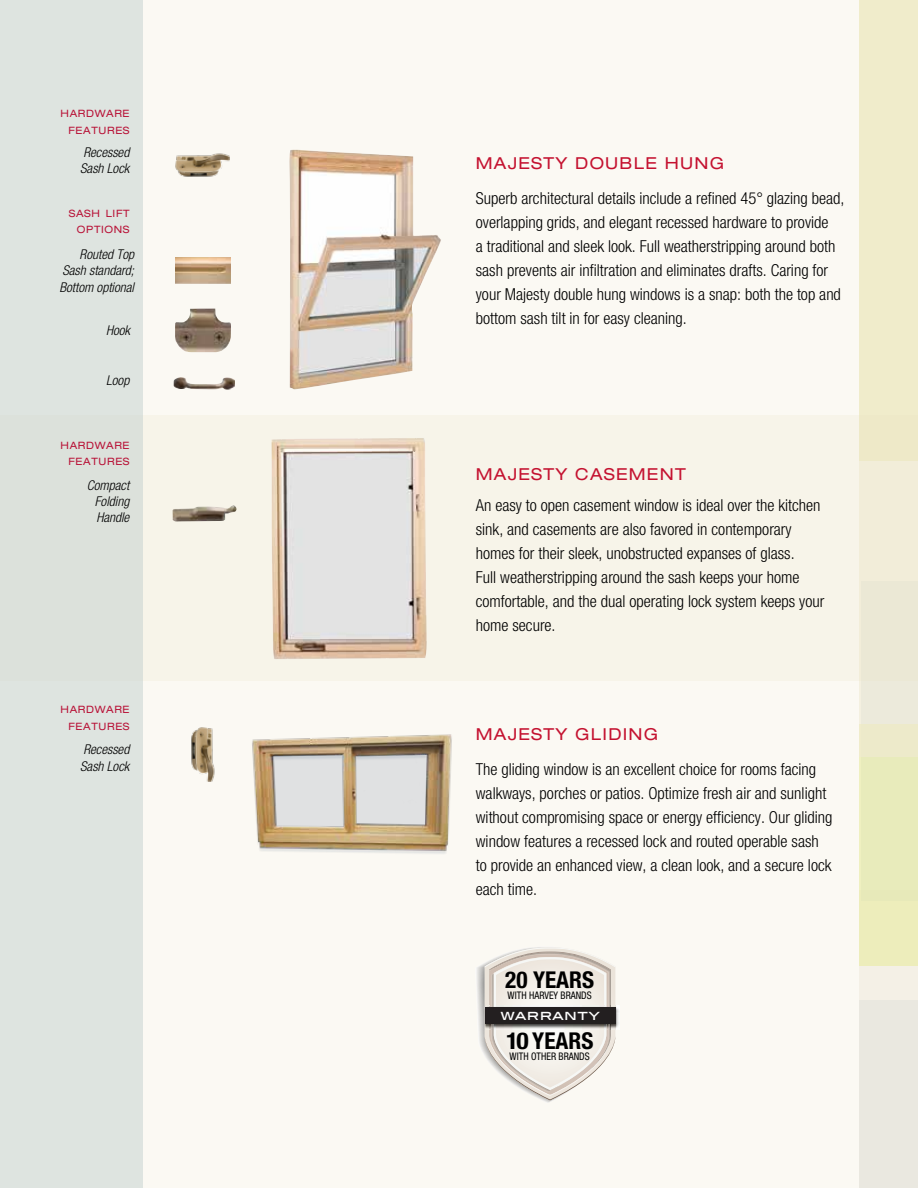
<style>
.page{position:relative;width:918px;height:1188px;background:#faf7ef}
.page>*{position:absolute;margin:0;border:0;box-sizing:border-box;transform-origin:0 0}
.t1{font:700 condensed 23.25px "Helvetica Neue LT Std";color:#000}
.t2{font:700 condensed 23.25px "Helvetica Neue LT Std";color:#000;scale:1.1 1}
.t3{font:300 condensed 16.5px/24px "Helvetica Neue LT Std";color:#000}
.t4{font:expanded 16.5px "Helvetica Neue LT Std";letter-spacing:.075em;color:#c41230}
.t5{font:italic 300 condensed 13.5px/16.5px "Helvetica Neue LT Std";color:#000}
.t6{font:13.2px "Blair ITC Std";letter-spacing:.015em;color:#fff;scale:1.05 1}
.t7{font:condensed 10.5px "Helvetica Neue LT Std";color:#000;scale:.95 1}
.t8{font:expanded 10.2px/16.5px "Helvetica Neue LT Std";letter-spacing:.065em;color:#b81237;text-align:right}
</style>
<div class="page">
<div style="left:860px;top:890px;width:58px;height:298px;background:#eae8e0"></div>
<div style="left:860px;top:724px;width:58px;height:241px;background:#e8ebbb"></div>
<svg style="left:860px;top:0;width:58px;height:757px;background:#efebcc"></svg>
<svg style="left:172px;top:416px;width:746px;height:265px"></svg>
<img style="left:289px;top:150px;width:152px;height:239px">
<img style="left:271px;top:438px;width:158px;height:221px">
<img style="left:252px;top:734px;width:200px;height:120px">
<div style="left:0;top:0;width:143px;height:1188px;background:#dee4e0"></div>
<img style="left:616px;top:1006px;width:4px;height:24px">
<svg style="left:477px;top:947px;width:139px;height:156px"></svg>
<img style="left:176px;top:257px;width:55px;height:26px">
<img style="left:175px;top:153px;width:55px;height:24px">
<img style="left:175px;top:309px;width:43px;height:43px">
<img style="left:174px;top:377px;width:59px;height:13px">
<img style="left:173px;top:505px;width:64px;height:16px">
<img style="left:191px;top:727px;width:24px;height:55px">
<p class="t8" style="left:61px;top:105px;width:70px">HARDWARE<br>FEATURES</p>
<p class="t5" style="left:80px;top:144px;width:51px">Recessed<br>Sash Lock</p>
<p class="t8" style="left:69px;top:205px;width:62px">SASH LIFT<br>OPTIONS</p>
<p class="t5" style="left:59px;top:246px;width:76px;text-align:justify;text-indent:20px">Routed Top Sash standard; Bottom optional</p>
<p class="t5" style="left:106px;top:322px;width:26px">Hook</p>
<p class="t5" style="left:106px;top:373px;width:25px">Loop</p>
<p class="t8" style="left:61px;top:437px;width:70px">HARDWARE<br>FEATURES</p>
<p class="t5" style="left:95px;top:477px;width:36px;text-align:justify;text-indent:-8px">Compact Folding Handle</p>
<p class="t8" style="left:61px;top:701px;width:70px">HARDWARE<br>FEATURES</p>
<p class="t5" style="left:80px;top:742px;width:51px">Recessed<br>Sash Lock</p>
<p class="t4" style="left:476px;top:153px;width:250px">MAJESTY DOUBLE HUNG</p>
<p class="t3" style="left:476px;top:186px;width:370px">Superb architectural details include a refined 45° glazing bead, overlapping grids, and elegant recessed hardware to provide<br>a traditional and sleek look. Full weatherstripping around both sash prevents air infiltration and eliminates drafts. Caring for your Majesty double hung windows is a snap: both the top and bottom sash tilt in for easy cleaning.</p>
<p class="t4" style="left:476px;top:465px;width:211px">MAJESTY CASEMENT</p>
<p class="t3" style="left:476px;top:493px;width:350px">An easy to open casement window is ideal over the kitchen sink, and casements are also favored in contemporary homes for their sleek, unobstructed expanses of glass.<br>Full weatherstripping around the sash keeps your home comfortable, and the dual operating lock system keeps your home secure.</p>
<p class="t4" style="left:476px;top:725px;width:184px">MAJESTY GLIDING</p>
<p class="t3" style="left:476px;top:757px;width:358px">The gliding window is an excellent choice for rooms facing walkways, porches or patios. Optimize fresh air and sunlight without compromising space or energy efficiency. Our gliding window features a recessed lock and routed operable sash to provide an enhanced view, a clean look, and a secure lock each time.</p>
<h1 class="t1" style="left:505px;top:965px;width:91px">20 YEARS</h1>
<p class="t7" style="left:508px;top:989px;width:90px">WITH HARVEY BRANDS</p>
<h1 class="t2" style="left:506px;top:1027px;width:81px">10 YEARS</h1>
<p class="t7" style="left:510px;top:1050px;width:86px">WITH OTHER BRANDS</p>
<p class="t6" style="left:500px;top:1007px;width:96px">warranty</p>
</div>
